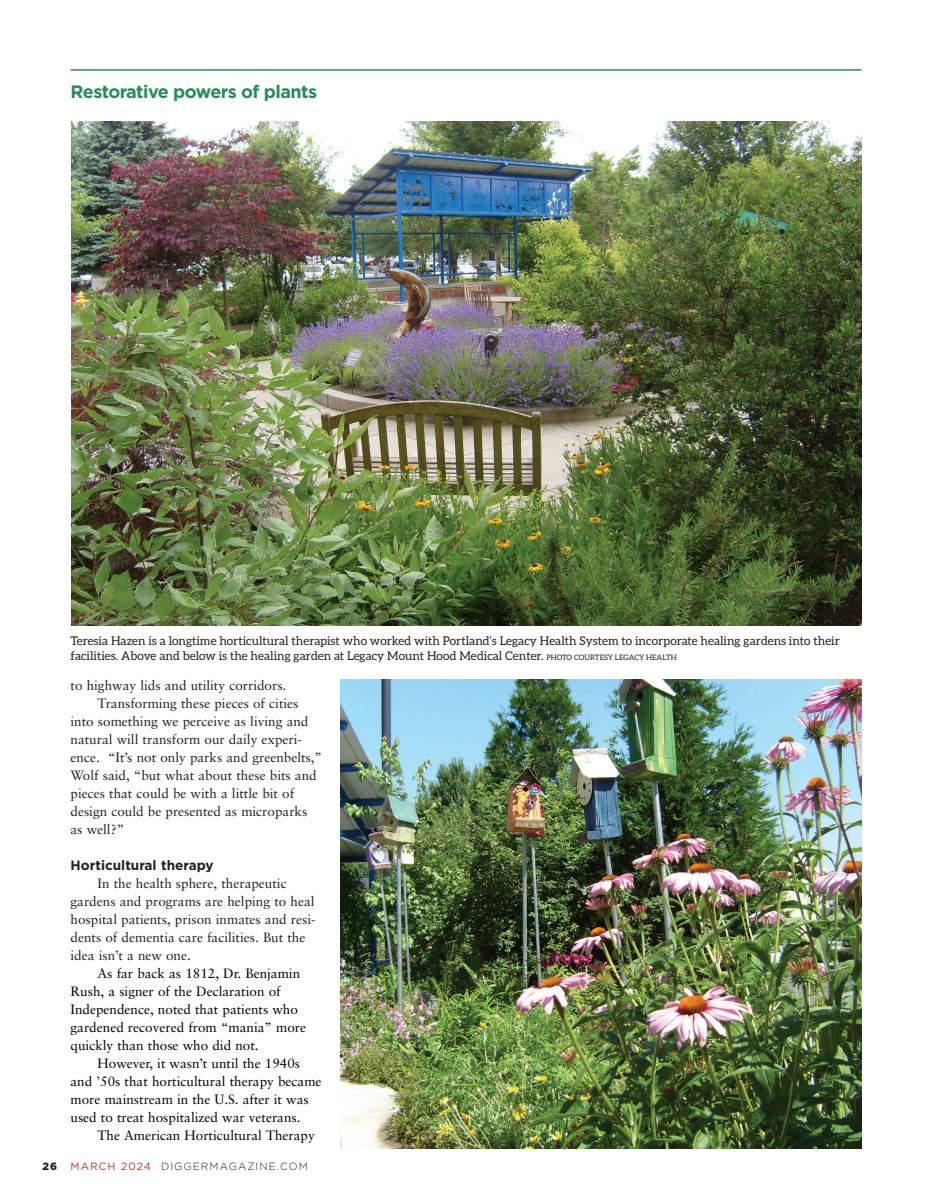
<style>
.page{position:relative;width:932px;height:1202px;background:#fff}
.page>*{position:absolute;margin:0;border:0;box-sizing:border-box;transform-origin:0 0}
.Top_folio_rule{font:700 18px "Gotham";letter-spacing:-.03em;color:#288c5a}
.Body_Copy{font:13.5px/18px "Sabon LT Pro";color:#231f20}
.Body_Copy-2{font:13.5px/18px "Sabon LT Pro";color:#000}
.Body_Section_Subhed{font:700 13.5px "Gotham";color:#231f20}
.Image_Caption{font:12px/15px "Aleo";color:#231f20}
.t1{font:300 10.5px "Gotham";letter-spacing:.1em;color:#231f20}
.t2{font:900 10.5px "Gotham";color:#231f20}
.s1{font-size:7.5px}
.s2{color:#231f20}
.s3{font-weight:400;color:#af3723}
</style>
<div class="page">
<img style="left:71px;top:122px;width:790px;height:504px">
<hr style="left:71px;top:69px;width:790px;height:2px;background:#288c5a">
<img style="left:341px;top:680px;width:520px;height:468px">
<p class="Top_folio_rule" style="left:71px;top:80px;width:248px">Restorative powers of plants</p>
<p class="Image_Caption" style="left:71px;top:633px;width:770px">Teresia Hazen is a longtime horticultural therapist who worked with Portland’s Legacy Health System to incorporate healing gardens into their facilities. Above and below is the healing garden at Legacy Mount Hood Medical Center. <span class="s1">PHOTO COURTESY LEGACY HEALTH</span></p>
<p class="Body_Copy" style="left:71px;top:676px;width:217px">to highway lids and utility corridors.</p>
<p class="Body_Copy" style="left:71px;top:694px;width:253px;text-indent:27px">Transforming these pieces of cities into something we perceive as living and natural will transform our daily experi&shy;ence. “It’s not only parks and greenbelts,” Wolf said, “but what about these bits and pieces that could be with a little bit of design could be presented as microparks as well?”</p>
<p class="Body_Section_Subhed" style="left:71px;top:856px;width:145px">Horticultural therapy</p>
<p class="Body_Copy" style="left:71px;top:874px;width:246px;text-indent:27px">In the health sphere, therapeutic gardens and programs are helping to heal hospital patients, prison inmates and resi&shy;dents of dementia care facilities. But the idea isn’t a new one.</p>
<p class="Body_Copy-2" style="left:71px;top:964px;width:237px;text-indent:27px">As far back as 1812, Dr. Benjamin Rush, a signer of the Declaration of Independence, noted that patients who gardened recovered from “mania” more quickly than those who did not.</p>
<p class="Body_Copy-2" style="left:71px;top:1054px;width:252px;text-indent:27px">However, it wasn’t until the 1940s and <span class="s2">’</span>50s that horticultural therapy became more mainstream in the U.S. after it was used to treat hospitalized war veterans.</p>
<p class="Body_Copy-2" style="left:98px;top:1126px;width:219px">The American Horticultural Therapy</p>
<p class="t2" style="left:42px;top:1159px;width:16px">26</p>
<p class="t1" style="left:71px;top:1159px;width:239px"><span class="s3">MARCH 2024</span> DIGGERMAGAZINE.COM</p>
</div>
